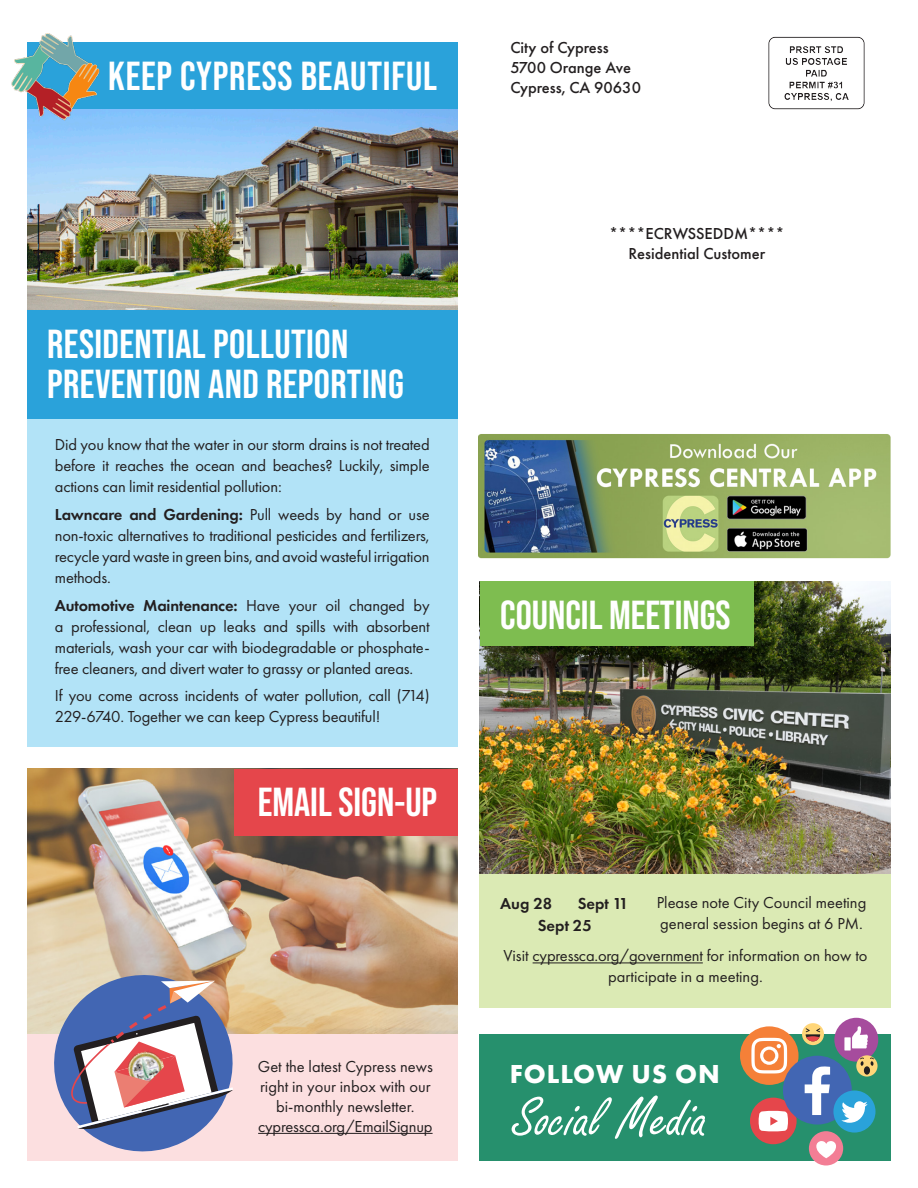
<style>
.page{position:relative;width:918px;height:1188px;background:#fff}
.page>*{position:absolute;margin:0;border:0;box-sizing:border-box;transform-origin:0 0}
.t1{font:60px "Freestyle Script";color:#fff}
.t2{font:700 40.5px/40.5px "Bebas Neue Pro";letter-spacing:.01em;color:#fff}
.t3{font:700 27px "Futura PT";letter-spacing:.035em;color:#fff}
.t4{font:16.5px/21px "Futura PT";letter-spacing:-.01em;color:#231f20;text-align:justify}
.t5{font:500 16.5px "Futura PT";color:#231f20}
.t6{font:600 16.5px "Futura PT";color:#231f20}
.s1{font-weight:600}
</style>
<div class="page">
<div style="left:27px;top:990px;width:431px;height:171px;background:#fcdfe0"></div>
<div style="left:27px;top:318px;width:431px;height:429px;background:#b2e3f7"></div>
<img style="left:768px;top:36px;width:97px;height:74px">
<img style="left:27px;top:109px;width:431px;height:201px">
<img style="left:27px;top:768px;width:431px;height:266px">
<hr style="left:258px;top:1133px;width:175px;height:1px;background:#231f20">
<img style="left:478px;top:434px;width:413px;height:125px">
<div style="left:480px;top:782px;width:411px;height:226px;background:#dbeab4"></div>
<img style="left:480px;top:581px;width:411px;height:293px">
<div style="left:480px;top:1034px;width:411px;height:126px;background:#26906d"></div>
<svg style="left:45px;top:966px;width:197px;height:186px"></svg>
<hr style="left:533px;top:963px;width:170px;height:1px;background:#231f20">
<svg style="left:802px;top:1023px;width:22px;height:22px"></svg>
<svg style="left:806px;top:1028px;width:14px;height:13px"></svg>
<div style="left:809px;top:1131px;width:34px;height:35px;background:#f37e95;border-radius:50%"></div>
<svg style="left:816px;top:1141px;width:20px;height:17px"></svg>
<div style="left:834px;top:1018px;width:44px;height:44px;background:#a64c9d;border-radius:50%"></div>
<div style="left:844px;top:1037px;width:7px;height:14px;background:#fff"></div>
<svg style="left:852px;top:1026px;width:16px;height:23px"></svg>
<div style="left:750px;top:1098px;width:47px;height:46px;background:#e5464b;border-radius:50%"></div>
<svg style="left:759px;top:1111px;width:29px;height:20px"></svg>
<div style="left:740px;top:1026px;width:59px;height:59px;background:#f58038;border-radius:50%"></div>
<svg style="left:751px;top:1038px;width:36px;height:36px"></svg>
<div style="left:783px;top:1056px;width:69px;height:69px;background:#4266b3;border-radius:50%"></div>
<svg style="left:805px;top:1066px;width:25px;height:49px"></svg>
<div style="left:833px;top:1090px;width:43px;height:43px;background:#2aa2da;border-radius:50%"></div>
<svg style="left:841px;top:1101px;width:27px;height:22px"></svg>
<svg style="left:856px;top:1055px;width:22px;height:22px"></svg>
<div style="left:864px;top:1066px;width:6px;height:9px;background:#231f20;border-radius:50%"></div>
<svg style="left:860px;top:1057px;width:4px;height:9px"></svg>
<svg style="left:870px;top:1057px;width:4px;height:9px"></svg>
<div style="left:27px;top:310px;width:431px;height:109px;background:#2aa2da"></div>
<div style="left:234px;top:769px;width:224px;height:66px;background:#e5464b"></div>
<div style="left:480px;top:581px;width:274px;height:65px;background:#7ebd50"></div>
<div style="left:27px;top:43px;width:431px;height:66px;background:#2aa2da"></div>
<img style="left:11px;top:33px;width:97px;height:101px">
<p class="t2" style="left:108px;top:55px;width:330px">KEEP CYPRESS BEAUTIFUL</p>
<p class="t2" style="left:47px;top:323px;width:358px">RESIDENTIAL POLLUTION<br>PREVENTION AND REPORTING</p>
<p class="t4" style="left:55px;top:434px;width:376px">Did you know that the water in our storm drains is not treated before it reaches the ocean and beaches? Luckily, simple actions can limit residential pollution:</p>
<p class="t4" style="left:55px;top:504px;width:376px"><span class="s1">Lawncare and Gardening:</span> Pull weeds by hand or use non-toxic alternatives to traditional pesticides and fertilizers, recycle yard waste in green bins, and avoid wasteful irrigation methods.</p>
<p class="t4" style="left:55px;top:595px;width:376px"><span class="s1">Automotive Maintenance:</span> Have your oil changed by a professional, clean up leaks and spills with absorbent materials, wash your car with biodegradable or phosphate&shy;free cleaners, and divert water to grassy or planted areas.</p>
<p class="t4" style="left:55px;top:685px;width:376px">If you come across incidents of water pollution, call (714)<br>229-6740. Together we can keep Cypress beautiful!</p>
<p class="t2" style="left:258px;top:782px;width:181px">EMAIL SIGN-UP</p>
<p class="t4" style="left:258px;top:1057px;width:177px;line-height:19.8px;text-align:center">Get the latest Cypress news right in your inbox with our bi-monthly newsletter.</p>
<p class="t4" style="left:258px;top:1116px;width:176px">cypressca.org/EmailSignup</p>
<p class="t5" style="left:510px;top:38px;width:100px">City of Cypress</p>
<p class="t5" style="left:510px;top:57px;width:122px">5700 Orange Ave</p>
<p class="t5" style="left:510px;top:77px;width:132px">Cypress, CA 90630</p>
<p class="t5" style="left:609px;top:224px;width:177px">****ECRWSSEDDM****</p>
<p class="t5" style="left:628px;top:244px;width:138px">Residential Customer</p>
<p class="t2" style="left:500px;top:594px;width:232px">COUNCIL MEETINGS</p>
<p class="t6" style="left:500px;top:893px;width:53px">Aug 28</p>
<p class="t6" style="left:578px;top:893px;width:52px">Sept 11</p>
<p class="t6" style="left:538px;top:915px;width:55px">Sept 25</p>
<p class="t4" style="left:657px;top:892px;width:211px">Please note City Council meeting general session begins at 6 PM.</p>
<p class="t4" style="left:503px;top:945px;width:366px;text-align:center">Visit cypressca.org/government for information on how to participate in a meeting.</p>
<p class="t3" style="left:510px;top:1056px;width:212px">FOLLOW US ON</p>
<p class="t1" style="left:513px;top:1086px;width:196px">Social Media</p>
</div>
